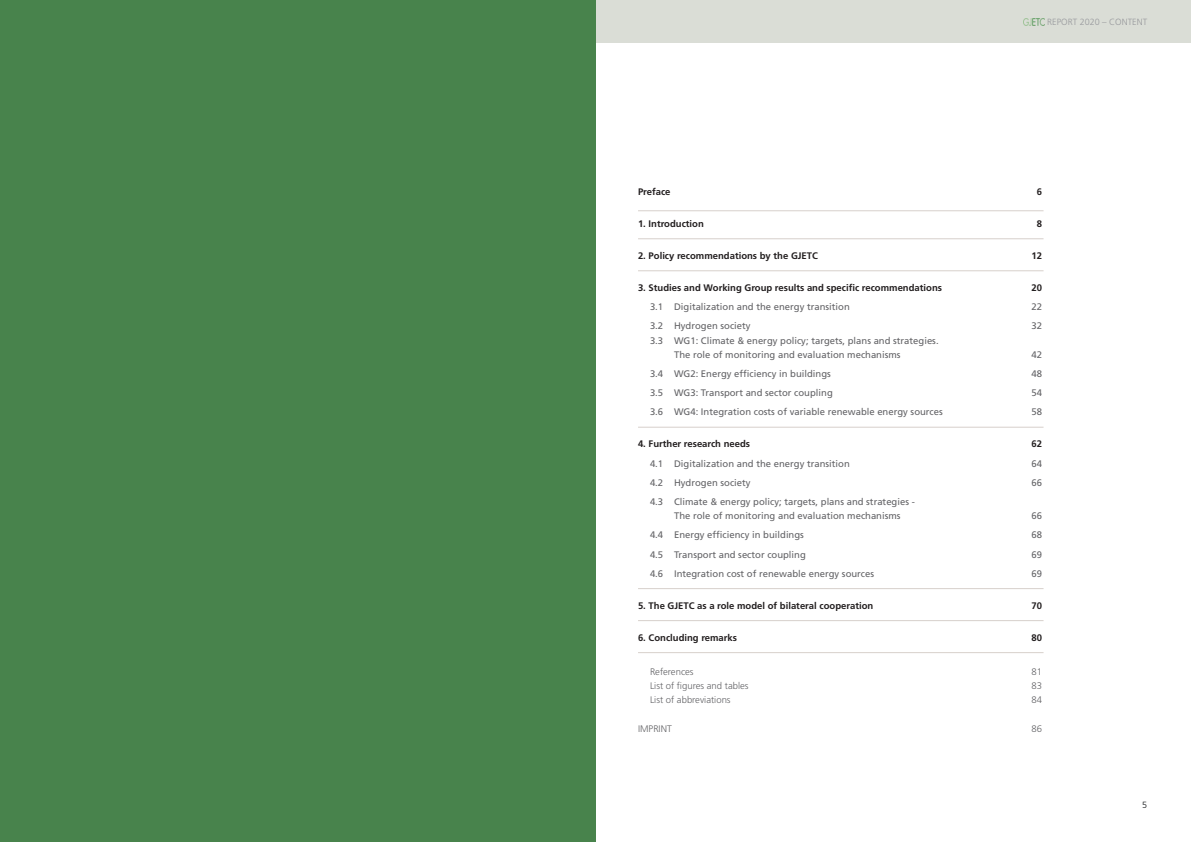
<style>
.page{position:relative;width:1191px;height:842px;background:#fff}
.page>*{position:absolute;margin:0;border:0;box-sizing:border-box;transform-origin:0 0}
.t1{font:9.5px/14.2px "Frutiger";color:#636366}
.t2{font:700 9.5px "Frutiger";color:#231f20}
.t3{font:300 9.5px "Frutiger";color:#636366}
.t4{font:300 9px "Frutiger";color:#98999d}
.t5{font:300 9px "Frutiger";color:#101315}
</style>
<div class="page">
<div style="left:595px;top:0;width:596px;height:43px;background:#daddd6"></div>
<div style="left:0;top:0;width:595px;height:842px;background:#48834c"></div>
<img style="left:1023px;top:19px;width:21px;height:6px">
<hr style="left:638px;top:210px;width:405px;height:1px;background:#d7d0cb">
<hr style="left:638px;top:238px;width:405px;height:1px;background:#d7d0cb">
<hr style="left:638px;top:270px;width:405px;height:1px;background:#d7d0cb">
<hr style="left:638px;top:427px;width:405px;height:1px;background:#d7d0cb">
<hr style="left:638px;top:588px;width:405px;height:1px;background:#d7d0cb">
<hr style="left:638px;top:620px;width:405px;height:1px;background:#d7d0cb">
<hr style="left:638px;top:652px;width:405px;height:1px;background:#d7d0cb">
<p class="t4" style="left:1047px;top:17px;width:102px">REPORT 2020 – CONTENT</p>
<p class="t2" style="left:638px;top:186px;width:34px">Preface</p>
<p class="t2" style="left:1037px;top:186px;width:7px">6</p>
<p class="t2" style="left:638px;top:218px;width:67px">1. Introduction</p>
<p class="t2" style="left:1037px;top:218px;width:7px">8</p>
<p class="t2" style="left:638px;top:250px;width:181px">2. Policy recommendations by the GJETC</p>
<p class="t2" style="left:1031px;top:250px;width:12px">12</p>
<p class="t2" style="left:638px;top:282px;width:305px">3. Studies and Working Group results and specific recommendations</p>
<p class="t2" style="left:1031px;top:282px;width:12px">20</p>
<p class="t1" style="left:650px;top:300px;width:201px">3.1 Digitalization and the energy transition</p>
<p class="t1" style="left:1031px;top:300px;width:12px">22</p>
<p class="t1" style="left:650px;top:319px;width:102px">3.2 Hydrogen society</p>
<p class="t1" style="left:1031px;top:319px;width:12px">32</p>
<p class="t1" style="left:674px;top:333px;width:266px;text-indent:-24px">3.3 WG1: Climate &amp; energy policy; targets, plans and strategies.<br>The role of monitoring and evaluation mechanisms</p>
<p class="t1" style="left:1031px;top:347px;width:12px">42</p>
<p class="t1" style="left:650px;top:367px;width:182px">3.4 WG2: Energy efficiency in buildings</p>
<p class="t1" style="left:1031px;top:367px;width:12px">48</p>
<p class="t1" style="left:650px;top:386px;width:184px">3.5 WG3: Transport and sector coupling</p>
<p class="t1" style="left:1031px;top:386px;width:12px">54</p>
<p class="t1" style="left:650px;top:405px;width:294px">3.6 WG4: Integration costs of variable renewable energy sources</p>
<p class="t1" style="left:1031px;top:405px;width:12px">58</p>
<p class="t2" style="left:638px;top:439px;width:114px">4. Further research needs</p>
<p class="t2" style="left:1031px;top:439px;width:12px">62</p>
<p class="t1" style="left:650px;top:456px;width:201px">4.1 Digitalization and the energy transition</p>
<p class="t1" style="left:1031px;top:456px;width:12px">64</p>
<p class="t1" style="left:650px;top:475px;width:102px">4.2 Hydrogen society</p>
<p class="t1" style="left:1031px;top:475px;width:12px">66</p>
<p class="t1" style="left:674px;top:495px;width:242px;text-indent:-24px">4.3 Climate &amp; energy policy; targets, plans and strategies -<br>The role of monitoring and evaluation mechanisms</p>
<p class="t1" style="left:1031px;top:509px;width:12px">66</p>
<p class="t1" style="left:650px;top:528px;width:155px">4.4 Energy efficiency in buildings</p>
<p class="t1" style="left:1031px;top:528px;width:12px">68</p>
<p class="t1" style="left:650px;top:547px;width:157px">4.5 Transport and sector coupling</p>
<p class="t1" style="left:1031px;top:547px;width:12px">69</p>
<p class="t1" style="left:650px;top:566px;width:226px">4.6 Integration cost of renewable energy sources</p>
<p class="t1" style="left:1031px;top:566px;width:12px">69</p>
<p class="t2" style="left:638px;top:600px;width:237px">5. The GJETC as a role model of bilateral cooperation</p>
<p class="t2" style="left:1031px;top:600px;width:12px">70</p>
<p class="t2" style="left:638px;top:632px;width:101px">6. Concluding remarks</p>
<p class="t2" style="left:1031px;top:632px;width:12px">80</p>
<p class="t3" style="left:650px;top:666px;width:45px">References</p>
<p class="t3" style="left:1031px;top:666px;width:12px">81</p>
<p class="t3" style="left:650px;top:681px;width:100px">List of figures and tables</p>
<p class="t3" style="left:1031px;top:681px;width:12px">83</p>
<p class="t3" style="left:650px;top:695px;width:82px">List of abbreviations</p>
<p class="t3" style="left:1031px;top:695px;width:12px">84</p>
<p class="t3" style="left:638px;top:723px;width:35px">IMPRINT</p>
<p class="t3" style="left:1031px;top:723px;width:12px">86</p>
<p class="t5" style="left:1142px;top:800px;width:7px">5</p>
</div>
